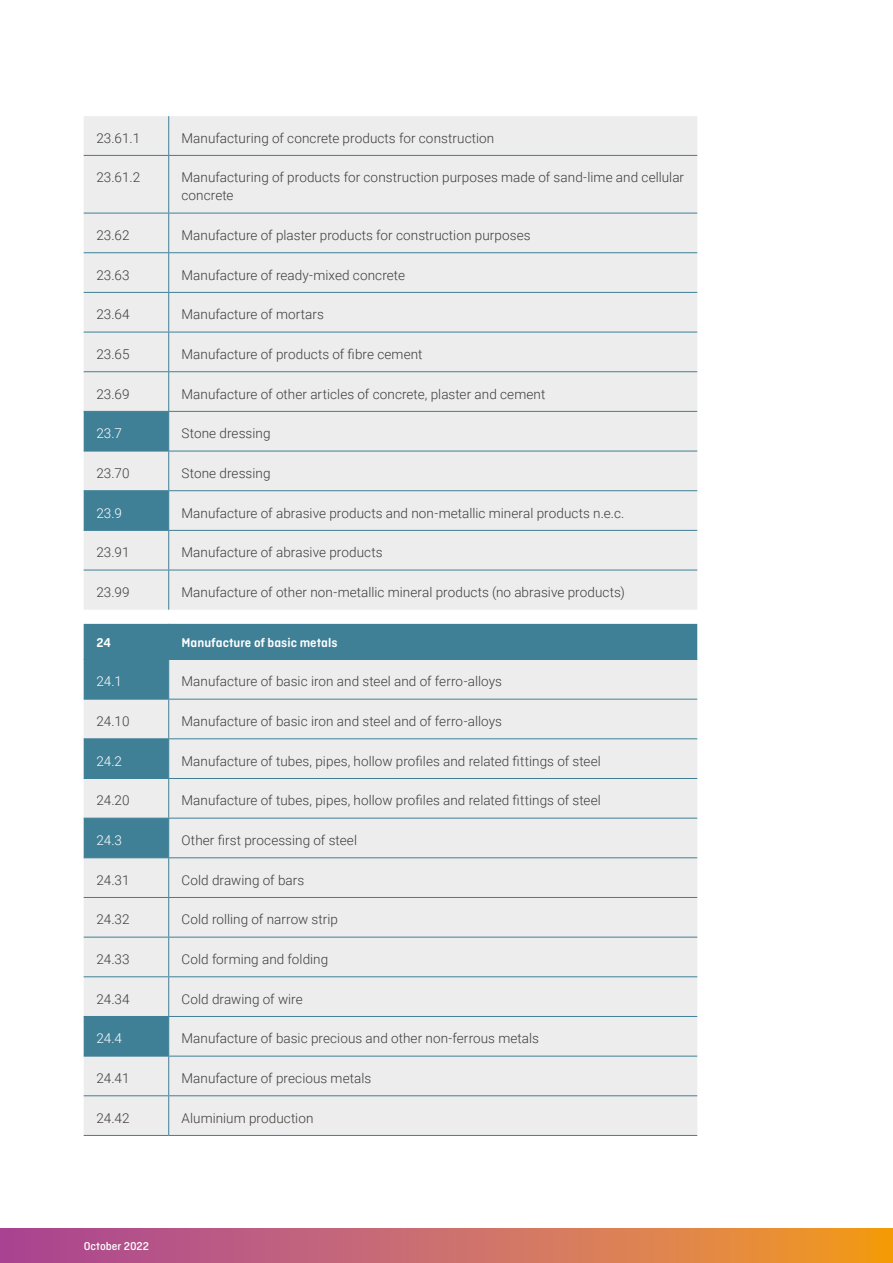
<style>
.page{position:relative;width:893px;height:1263px;background:#fff}
.page>*{position:absolute;margin:0;border:0;box-sizing:border-box;transform-origin:0 0}
.Broodtekst_80_zwart{font:300 13.5px/18px "Roboto";letter-spacing:.005em;color:#3c3c3b}
.Broodtekst_Donkerbla{font:300 13.5px "Roboto";color:#3c3c3b}
.Kop_Wit_Tabel{font:600 13.5px "Ciutadella Rounded";color:#fff}
.Broodtekst_Wit_Tabel{font:300 13.5px "Roboto";color:#fff}
.t1{font:500 12px "Ciutadella Rounded";color:#fff}
</style>
<div class="page">
<svg style="left:0;top:1229px;width:893px;height:34px;background:#cd6f64"></svg>
<div style="left:84px;top:116px;width:613px;height:1019px;background:#ededed"></div>
<svg style="left:84px;top:412px;width:613px;height:644px;background:#d9e1e3"></svg>
<hr style="left:84px;top:155px;width:85px;height:1px;background:#3f8097">
<hr style="left:169px;top:155px;width:528px;height:1px;background:#3f8097">
<hr style="left:84px;top:213px;width:85px;height:1px;background:#3f8097">
<hr style="left:169px;top:213px;width:528px;height:1px;background:#3f8097">
<hr style="left:84px;top:252px;width:85px;height:1px;background:#3f8097">
<hr style="left:169px;top:252px;width:528px;height:1px;background:#3f8097">
<hr style="left:84px;top:292px;width:85px;height:1px;background:#3f8097">
<hr style="left:169px;top:292px;width:528px;height:1px;background:#3f8097">
<hr style="left:84px;top:332px;width:85px;height:1px;background:#3f8097">
<hr style="left:169px;top:332px;width:528px;height:1px;background:#3f8097">
<hr style="left:84px;top:371px;width:85px;height:1px;background:#3f8097">
<hr style="left:169px;top:371px;width:528px;height:1px;background:#3f8097">
<hr style="left:169px;top:411px;width:528px;height:1px;background:#3f8097">
<hr style="left:169px;top:451px;width:528px;height:1px;background:#3f8097">
<hr style="left:169px;top:490px;width:528px;height:1px;background:#3f8097">
<hr style="left:169px;top:530px;width:528px;height:1px;background:#3f8097">
<hr style="left:84px;top:570px;width:85px;height:1px;background:#3f8097">
<hr style="left:169px;top:570px;width:528px;height:1px;background:#3f8097">
<hr style="left:169px;top:659px;width:528px;height:1px;background:#3f8097">
<hr style="left:169px;top:699px;width:528px;height:1px;background:#3f8097">
<hr style="left:169px;top:738px;width:528px;height:1px;background:#3f8097">
<hr style="left:169px;top:778px;width:528px;height:1px;background:#3f8097">
<hr style="left:169px;top:818px;width:528px;height:1px;background:#3f8097">
<hr style="left:169px;top:857px;width:528px;height:1px;background:#3f8097">
<hr style="left:84px;top:897px;width:85px;height:1px;background:#3f8097">
<hr style="left:169px;top:897px;width:528px;height:1px;background:#3f8097">
<hr style="left:84px;top:937px;width:85px;height:1px;background:#3f8097">
<hr style="left:169px;top:937px;width:528px;height:1px;background:#3f8097">
<hr style="left:84px;top:976px;width:85px;height:1px;background:#3f8097">
<hr style="left:169px;top:976px;width:528px;height:1px;background:#3f8097">
<hr style="left:169px;top:1016px;width:528px;height:1px;background:#3f8097">
<hr style="left:169px;top:1056px;width:528px;height:1px;background:#3f8097">
<hr style="left:84px;top:1095px;width:85px;height:1px;background:#3f8097">
<hr style="left:169px;top:1095px;width:528px;height:1px;background:#3f8097">
<hr style="left:84px;top:1135px;width:85px;height:1px;background:#3f8097">
<hr style="left:169px;top:1135px;width:528px;height:1px;background:#3f8097">
<hr style="left:168px;top:116px;width:1px;height:39px;background:#3f8097">
<hr style="left:168px;top:156px;width:1px;height:57px;background:#3f8097">
<hr style="left:168px;top:213px;width:1px;height:39px;background:#3f8097">
<hr style="left:168px;top:253px;width:1px;height:39px;background:#3f8097">
<hr style="left:168px;top:293px;width:1px;height:39px;background:#3f8097">
<hr style="left:168px;top:332px;width:1px;height:39px;background:#3f8097">
<hr style="left:168px;top:372px;width:1px;height:39px;background:#3f8097">
<hr style="left:168px;top:451px;width:1px;height:39px;background:#3f8097">
<hr style="left:168px;top:531px;width:1px;height:39px;background:#3f8097">
<hr style="left:168px;top:570px;width:1px;height:40px;background:#3f8097">
<hr style="left:168px;top:624px;width:1px;height:35px;background:#3f8097">
<hr style="left:168px;top:699px;width:1px;height:39px;background:#3f8097">
<hr style="left:168px;top:779px;width:1px;height:39px;background:#3f8097">
<hr style="left:168px;top:858px;width:1px;height:39px;background:#3f8097">
<hr style="left:168px;top:898px;width:1px;height:39px;background:#3f8097">
<hr style="left:168px;top:937px;width:1px;height:39px;background:#3f8097">
<hr style="left:168px;top:977px;width:1px;height:39px;background:#3f8097">
<hr style="left:168px;top:1056px;width:1px;height:39px;background:#3f8097">
<hr style="left:168px;top:1096px;width:1px;height:39px;background:#3f8097">
<hr style="left:84px;top:411px;width:85px;height:1px;background:#3f8097">
<hr style="left:168px;top:412px;width:1px;height:39px;background:#3f8097">
<hr style="left:84px;top:451px;width:85px;height:1px;background:#3f8097">
<hr style="left:84px;top:490px;width:85px;height:1px;background:#3f8097">
<hr style="left:168px;top:491px;width:1px;height:39px;background:#3f8097">
<hr style="left:84px;top:530px;width:85px;height:1px;background:#3f8097">
<hr style="left:84px;top:659px;width:85px;height:1px;background:#3f8097">
<hr style="left:168px;top:660px;width:1px;height:39px;background:#3f8097">
<hr style="left:84px;top:699px;width:85px;height:1px;background:#3f8097">
<hr style="left:84px;top:738px;width:85px;height:1px;background:#3f8097">
<hr style="left:168px;top:739px;width:1px;height:39px;background:#3f8097">
<hr style="left:84px;top:778px;width:85px;height:1px;background:#3f8097">
<hr style="left:84px;top:818px;width:85px;height:1px;background:#3f8097">
<hr style="left:168px;top:818px;width:1px;height:39px;background:#3f8097">
<hr style="left:84px;top:857px;width:85px;height:1px;background:#3f8097">
<hr style="left:84px;top:1016px;width:85px;height:1px;background:#3f8097">
<hr style="left:168px;top:1017px;width:1px;height:39px;background:#3f8097">
<hr style="left:84px;top:1056px;width:85px;height:1px;background:#3f8097">
<p class="Broodtekst_Donkerbla" style="left:96px;top:128px;width:45px">23.61.1</p>
<p class="Broodtekst_80_zwart" style="left:181px;top:128px;width:314px">Manufacturing of concrete products for construction</p>
<p class="Broodtekst_Donkerbla" style="left:96px;top:168px;width:45px">23.61.2</p>
<p class="Broodtekst_80_zwart" style="left:181px;top:168px;width:504px">Manufacturing of products for construction purposes made of sand-lime and cellular concrete</p>
<p class="Broodtekst_Donkerbla" style="left:96px;top:226px;width:35px">23.62</p>
<p class="Broodtekst_80_zwart" style="left:181px;top:226px;width:351px">Manufacture of plaster products for construction purposes</p>
<p class="Broodtekst_Donkerbla" style="left:96px;top:265px;width:35px">23.63</p>
<p class="Broodtekst_80_zwart" style="left:181px;top:265px;width:225px">Manufacture of ready-mixed concrete</p>
<p class="Broodtekst_Donkerbla" style="left:96px;top:305px;width:35px">23.64</p>
<p class="Broodtekst_80_zwart" style="left:181px;top:305px;width:144px">Manufacture of mortars</p>
<p class="Broodtekst_Donkerbla" style="left:96px;top:345px;width:35px">23.65</p>
<p class="Broodtekst_80_zwart" style="left:181px;top:345px;width:243px">Manufacture of products of fibre cement</p>
<p class="Broodtekst_Donkerbla" style="left:96px;top:384px;width:35px">23.69</p>
<p class="Broodtekst_80_zwart" style="left:181px;top:384px;width:365px">Manufacture of other articles of concrete, plaster and cement</p>
<p class="Broodtekst_Wit_Tabel" style="left:96px;top:424px;width:27px">23.7</p>
<p class="Broodtekst_80_zwart" style="left:181px;top:424px;width:91px">Stone dressing</p>
<p class="Broodtekst_Donkerbla" style="left:96px;top:464px;width:35px">23.70</p>
<p class="Broodtekst_80_zwart" style="left:181px;top:464px;width:91px">Stone dressing</p>
<p class="Broodtekst_Wit_Tabel" style="left:96px;top:503px;width:27px">23.9</p>
<p class="Broodtekst_80_zwart" style="left:181px;top:503px;width:444px">Manufacture of abrasive products and non-metallic mineral products n.e.c.</p>
<p class="Broodtekst_Donkerbla" style="left:96px;top:543px;width:35px">23.91</p>
<p class="Broodtekst_80_zwart" style="left:181px;top:543px;width:203px">Manufacture of abrasive products</p>
<p class="Broodtekst_Donkerbla" style="left:96px;top:583px;width:35px">23.99</p>
<p class="Broodtekst_80_zwart" style="left:181px;top:583px;width:445px">Manufacture of other non-metallic mineral products (no abrasive products)</p>
<p class="Kop_Wit_Tabel" style="left:96px;top:635px;width:16px">24</p>
<p class="Kop_Wit_Tabel" style="left:181px;top:635px;width:157px">Manufacture of basic metals</p>
<p class="Broodtekst_Wit_Tabel" style="left:96px;top:672px;width:27px">24.1</p>
<p class="Broodtekst_80_zwart" style="left:181px;top:672px;width:322px">Manufacture of basic iron and steel and of ferro-alloys</p>
<p class="Broodtekst_Donkerbla" style="left:96px;top:712px;width:35px">24.10</p>
<p class="Broodtekst_80_zwart" style="left:181px;top:712px;width:322px">Manufacture of basic iron and steel and of ferro-alloys</p>
<p class="Broodtekst_Wit_Tabel" style="left:96px;top:751px;width:27px">24.2</p>
<p class="Broodtekst_80_zwart" style="left:181px;top:751px;width:421px">Manufacture of tubes, pipes, hollow profiles and related fittings of steel</p>
<p class="Broodtekst_Donkerbla" style="left:96px;top:791px;width:35px">24.20</p>
<p class="Broodtekst_80_zwart" style="left:181px;top:791px;width:421px">Manufacture of tubes, pipes, hollow profiles and related fittings of steel</p>
<p class="Broodtekst_Wit_Tabel" style="left:96px;top:831px;width:27px">24.3</p>
<p class="Broodtekst_80_zwart" style="left:181px;top:831px;width:177px">Other first processing of steel</p>
<p class="Broodtekst_Donkerbla" style="left:96px;top:870px;width:35px">24.31</p>
<p class="Broodtekst_80_zwart" style="left:181px;top:870px;width:124px">Cold drawing of bars</p>
<p class="Broodtekst_Donkerbla" style="left:96px;top:910px;width:35px">24.32</p>
<p class="Broodtekst_80_zwart" style="left:181px;top:910px;width:158px">Cold rolling of narrow strip</p>
<p class="Broodtekst_Donkerbla" style="left:96px;top:950px;width:35px">24.33</p>
<p class="Broodtekst_80_zwart" style="left:181px;top:950px;width:148px">Cold forming and folding</p>
<p class="Broodtekst_Donkerbla" style="left:96px;top:989px;width:35px">24.34</p>
<p class="Broodtekst_80_zwart" style="left:181px;top:989px;width:123px">Cold drawing of wire</p>
<p class="Broodtekst_Wit_Tabel" style="left:96px;top:1029px;width:27px">24.4</p>
<p class="Broodtekst_80_zwart" style="left:181px;top:1029px;width:359px">Manufacture of basic precious and other non-ferrous metals</p>
<p class="Broodtekst_Donkerbla" style="left:96px;top:1069px;width:35px">24.41</p>
<p class="Broodtekst_80_zwart" style="left:181px;top:1069px;width:191px">Manufacture of precious metals</p>
<p class="Broodtekst_Donkerbla" style="left:96px;top:1108px;width:35px">24.42</p>
<p class="Broodtekst_80_zwart" style="left:181px;top:1108px;width:134px">Aluminium production</p>
<p class="t1" style="left:84px;top:1239px;width:67px">October 2022</p>
</div>
